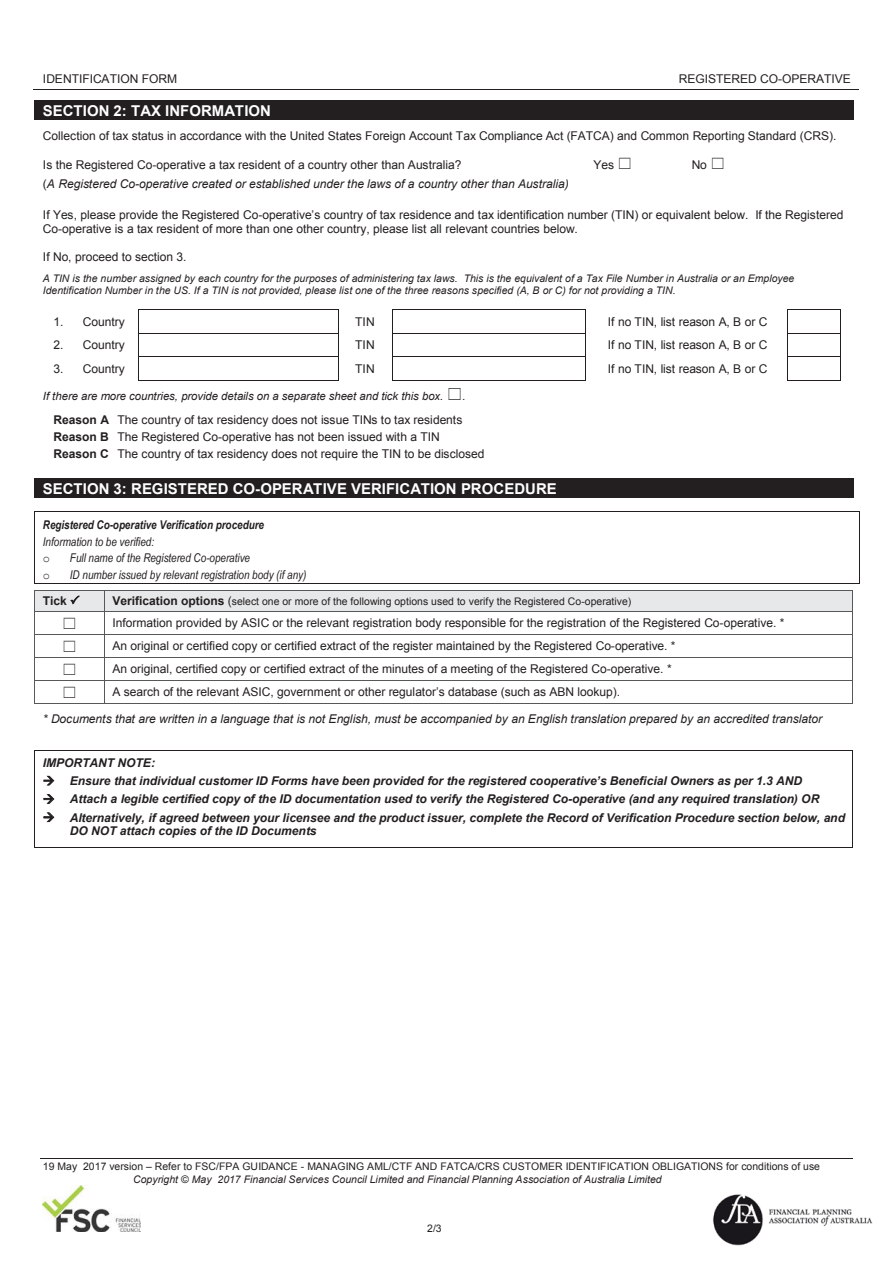
<style>
.page{position:relative;width:893px;height:1263px;background:#fff}
.page>*{position:absolute;margin:0;border:0;box-sizing:border-box;transform-origin:0 0}
.t1{font:700 15px "Arial";color:#fff}
.t2{font:12px/22.8px "Arial";letter-spacing:-.005em;color:#231f20}
.t3{font:italic 700 12px/13.8px "Arial";letter-spacing:-.005em;color:#231f20}
.t4{font:italic 12px/19.8px "Arial";letter-spacing:-.005em;color:#231f20}
.t5{font:italic 12px "Arial Narrow";letter-spacing:-.005em;color:#231f20}
.t6{font:italic 700 12px/16.8px "Arial Narrow";letter-spacing:-.005em;color:#231f20}
.t7{font:700 12px "Arial";color:#231f20}
.t8{font:12px "Courier New";color:#231f20}
.t9{font:italic 11.4px "Arial";color:#231f20}
.t10{font:10.5px/12.3px "Arial";color:#231f20}
.t11{font:italic 10.5px/12px "Arial";color:#231f20}
.s1{font-style:normal}
.s2{font-weight:700}
.s3{font-weight:400}
.s4{font-family:"Courier New";font-weight:400;font-style:normal}
.s5{font-weight:700;font-size:12px}
.s6{font-size:12px}
.s7{font-style:italic}
</style>
<div class="page">
<hr style="left:34px;top:89px;width:413px;height:1px;background:#231f20">
<hr style="left:446px;top:89px;width:413px;height:1px;background:#231f20">
<hr style="left:41px;top:1158px;width:812px;height:1px;background:#231f20">
<img style="left:43px;top:1185px;width:98px;height:46px">
<img style="left:713px;top:1194px;width:160px;height:52px">
<div style="left:35px;top:100px;width:818px;height:19px;background:#231f20"></div>
<hr style="left:35px;top:119px;width:818px;height:1px;background:#231f20">
<svg style="left:34px;top:100px;width:1px;height:20px"></svg>
<svg style="left:853px;top:100px;width:1px;height:20px"></svg>
<hr style="left:139px;top:309px;width:199px;height:1px;background:#231f20">
<hr style="left:392px;top:309px;width:193px;height:1px;background:#231f20">
<hr style="left:787px;top:309px;width:53px;height:1px;background:#231f20">
<hr style="left:139px;top:333px;width:199px;height:1px;background:#231f20">
<hr style="left:392px;top:333px;width:193px;height:1px;background:#231f20">
<hr style="left:787px;top:333px;width:53px;height:1px;background:#231f20">
<hr style="left:139px;top:357px;width:199px;height:1px;background:#231f20">
<hr style="left:392px;top:357px;width:193px;height:1px;background:#231f20">
<hr style="left:787px;top:357px;width:53px;height:1px;background:#231f20">
<svg style="left:138px;top:309px;width:1px;height:72px"></svg>
<hr style="left:139px;top:380px;width:199px;height:1px;background:#231f20">
<svg style="left:338px;top:309px;width:1px;height:72px"></svg>
<svg style="left:392px;top:310px;width:1px;height:70px"></svg>
<hr style="left:392px;top:380px;width:193px;height:1px;background:#231f20">
<svg style="left:585px;top:309px;width:1px;height:72px"></svg>
<svg style="left:787px;top:310px;width:1px;height:70px"></svg>
<hr style="left:787px;top:380px;width:53px;height:1px;background:#231f20">
<svg style="left:840px;top:309px;width:1px;height:72px"></svg>
<div style="left:35px;top:479px;width:818px;height:18px;background:#231f20"></div>
<hr style="left:35px;top:478px;width:818px;height:1px;background:#231f20">
<hr style="left:35px;top:497px;width:818px;height:1px;background:#231f20">
<svg style="left:34px;top:478px;width:1px;height:20px"></svg>
<svg style="left:853px;top:478px;width:1px;height:20px"></svg>
<hr style="left:35px;top:511px;width:824px;height:1px;background:#231f20">
<hr style="left:35px;top:583px;width:824px;height:1px;background:#231f20">
<svg style="left:34px;top:511px;width:1px;height:73px"></svg>
<svg style="left:859px;top:511px;width:1px;height:73px"></svg>
<div style="left:35px;top:591px;width:69px;height:20px;background:#e7e8e9"></div>
<div style="left:112px;top:591px;width:733px;height:20px;background:#e7e8e9"></div>
<hr style="left:35px;top:591px;width:69px;height:1px;background:#57585a">
<hr style="left:105px;top:591px;width:748px;height:1px;background:#57585a">
<hr style="left:35px;top:611px;width:69px;height:1px;background:#57585a">
<hr style="left:105px;top:611px;width:748px;height:1px;background:#57585a">
<hr style="left:35px;top:634px;width:69px;height:1px;background:#57585a">
<hr style="left:105px;top:634px;width:748px;height:1px;background:#57585a">
<hr style="left:35px;top:657px;width:69px;height:1px;background:#57585a">
<hr style="left:105px;top:657px;width:748px;height:1px;background:#57585a">
<hr style="left:35px;top:680px;width:69px;height:1px;background:#57585a">
<hr style="left:105px;top:680px;width:748px;height:1px;background:#57585a">
<svg style="left:34px;top:591px;width:1px;height:113px"></svg>
<hr style="left:35px;top:703px;width:69px;height:1px;background:#57585a">
<svg style="left:104px;top:591px;width:1px;height:113px"></svg>
<hr style="left:105px;top:703px;width:748px;height:1px;background:#57585a">
<hr style="left:35px;top:750px;width:818px;height:1px;background:#231f20">
<hr style="left:34px;top:751px;width:1px;height:96px;background:#231f20">
<hr style="left:35px;top:847px;width:818px;height:1px;background:#231f20">
<hr style="left:853px;top:751px;width:1px;height:96px;background:#231f20">
<p class="t2" style="left:43px;top:67px;width:136px">IDENTIFICATION FORM</p>
<p class="t2" style="left:679px;top:67px;width:174px">REGISTERED CO-OPERATIVE</p>
<p class="t1" style="left:43px;top:100px;width:230px">SECTION 2: TAX INFORMATION</p>
<p class="t2" style="left:43px;top:124px;width:795px">Collection of tax status in accordance with the United States Foreign Account Tax Compliance Act (FATCA) and Common Reporting Standard (CRS).</p>
<p class="t4" style="left:43px;top:155px;width:527px"><span class="s1">Is the Registered Co-operative a tax resident of a country other than Australia?<br>(</span>A Registered Co-operative created or established under the laws of a country other than Australia)</p>
<p class="t2" style="left:593px;top:154px;width:22px">Yes</p>
<p class="t2" style="left:692px;top:154px;width:17px">No</p>
<p class="t2" style="left:43px;top:208px;width:802px;line-height:13.6px">If Yes, please provide the Registered Co-operative’s country of tax residence and tax identification number (TIN) or equivalent below. If the Registered<br>Co-operative is a tax resident of more than one other country, please list all relevant countries below.</p>
<p class="t2" style="left:43px;top:245px;width:145px">If No, proceed to section 3.</p>
<p class="t11" style="left:43px;top:272px;width:753px">A TIN is the number assigned by each country for the purposes of administering tax laws. This is the equivalent of a Tax File Number in Australia or an Employee<br>Identification Number in the US. If a TIN is not provided, please list one of the three reasons specified (A, B or C) for not providing a TIN.</p>
<p class="t2" style="left:54px;top:310px;width:73px">1. Country</p>
<p class="t2" style="left:355px;top:310px;width:21px">TIN</p>
<p class="t2" style="left:608px;top:310px;width:161px">If no TIN, list reason A, B or C</p>
<p class="t2" style="left:54px;top:334px;width:73px">2. Country</p>
<p class="t2" style="left:355px;top:334px;width:21px">TIN</p>
<p class="t2" style="left:608px;top:334px;width:161px">If no TIN, list reason A, B or C</p>
<p class="t2" style="left:54px;top:357px;width:73px">3. Country</p>
<p class="t2" style="left:355px;top:357px;width:21px">TIN</p>
<p class="t2" style="left:608px;top:357px;width:161px">If no TIN, list reason A, B or C</p>
<p class="t9" style="left:43px;top:388px;width:402px">If there are more countries, provide details on a separate sheet and tick this box.</p>
<p class="t9" style="left:462px;top:388px;width:5px">.</p>
<p class="t2" style="left:54px;top:412px;width:432px;line-height:16.8px"><span class="s2">Reason A</span> The country of tax residency does not issue TINs to tax residents<br><span class="s2">Reason B</span> The Registered Co-operative has not been issued with a TIN<br><span class="s2">Reason C</span> The country of tax residency does not require the TIN to be disclosed</p>
<p class="t1" style="left:43px;top:479px;width:515px">SECTION 3: REGISTERED CO-OPERATIVE VERIFICATION PROCEDURE</p>
<p class="t6" style="left:43px;top:516px;width:223px">Registered Co-operative Verification procedure<br><span class="s3">Information to be verified:<br></span><span class="s4">o</span></p>
<p class="t5" style="left:70px;top:550px;width:182px">Full name of the Registered Co-operative</p>
<p class="t8" style="left:43px;top:568px;width:9px">o</p>
<p class="t5" style="left:70px;top:567px;width:238px">ID number issued by relevant registration body (if any)</p>
<p class="t7" style="left:43px;top:593px;width:25px">Tick</p>
<p class="t10" style="left:112px;top:595px;width:520px"><span class="s5">Verification options</span> <span class="s6">(</span>select one or more of the following options used to verify the Registered Co-operative)</p>
<p class="t2" style="left:112px;top:612px;width:673px">Information provided by ASIC or the relevant registration body responsible for the registration of the Registered Co-operative. * An original or certified copy or certified extract of the register maintained by the Registered Co-operative. *<br>An original, certified copy or certified extract of the minutes of a meeting of the Registered Co-operative. *<br>A search of the relevant ASIC, government or other regulator’s database (such as ABN lookup).</p>
<p class="t4" style="left:43px;top:709px;width:781px">* Documents that are written in a language that is not English, must be accompanied by an English translation prepared by an accredited translator</p>
<p class="t3" style="left:43px;top:756px;width:114px">IMPORTANT NOTE:</p>
<p class="t3" style="left:43px;top:774px;width:761px">→ Ensure that individual customer ID Forms have been provided for the registered cooperative’s Beneficial Owners as per 1.3 AND</p>
<p class="t3" style="left:43px;top:793px;width:778px">→ Attach a legible certified copy of the ID documentation used to verify the Registered Co-operative (and any required translation) OR</p>
<p class="t3" style="left:70px;top:811px;width:777px;text-indent:-27px">→ Alternatively, if agreed between your licensee and the product issuer, complete the Record of Verification Procedure section below, and<br>DO NOT attach copies of the ID Documents</p>
<p class="t10" style="left:133px;top:1161px;width:688px;text-indent:-90px">19 May 2017 version – Refer to FSC/FPA GUIDANCE - MANAGING AML/CTF AND FATCA/CRS CUSTOMER IDENTIFICATION OBLIGATIONS for conditions of use<br><span class="s7">Copyright © May 2017 Financial Services Council Limited and Financial Planning Association of Australia Limited</span></p>
<p class="t10" style="left:427px;top:1222px;width:16px">2/3</p>
</div>
